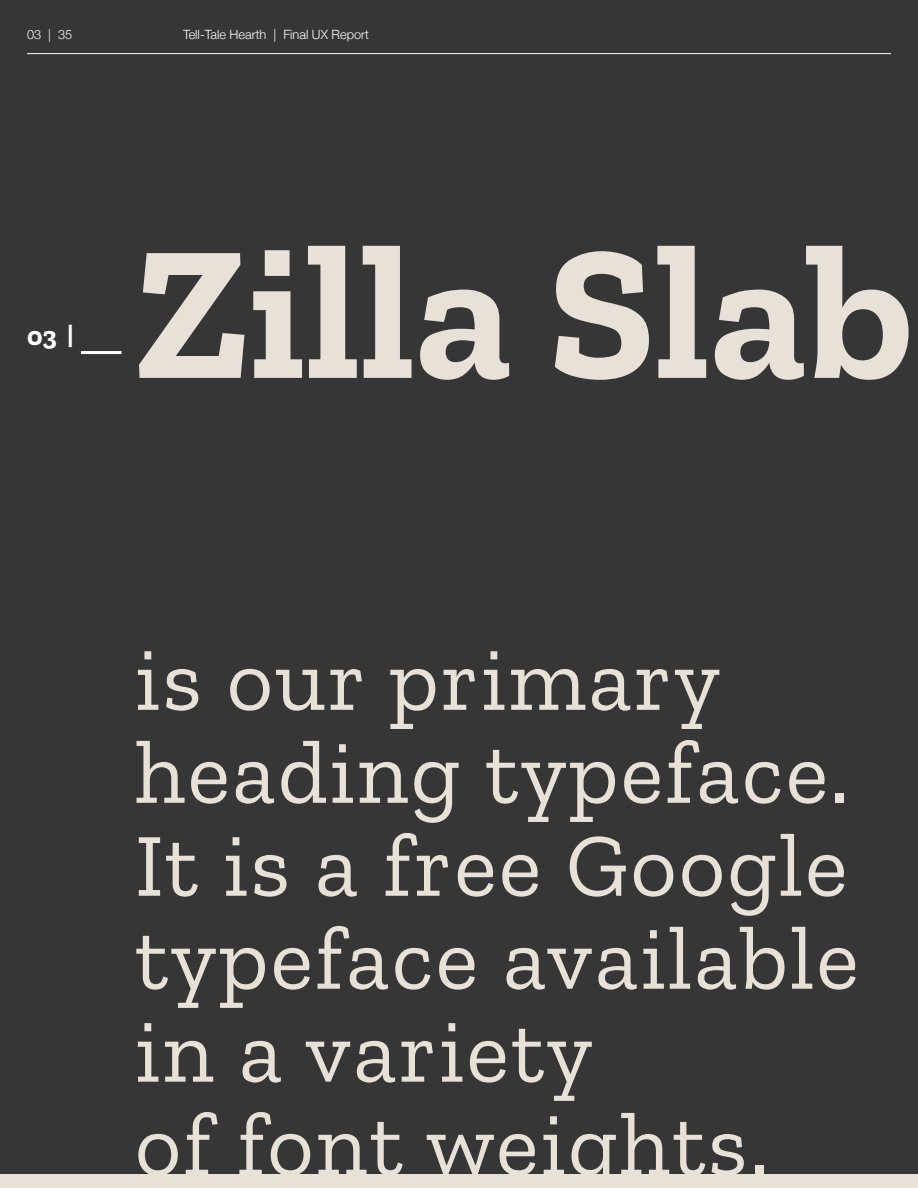
<style>
.page{position:relative;width:918px;height:1188px;background:#363636}
.page>*{position:absolute;margin:0;border:0;box-sizing:border-box;transform-origin:0 0}
.t1{font:700 192px "Zilla Slab";color:#e7e1d8}
.t2{font:90px/93px "Zilla Slab";letter-spacing:.025em;color:#e7e1d8}
.t3{font:700 27px "Zilla Slab";color:#fff}
.t4{font:300 12.75px "Helvetica Neue";color:#fff}
</style>
<div class="page">
<hr style="left:27px;top:53px;width:864px;height:1px;background:#fff">
<hr style="left:81px;top:351px;width:41px;height:3px;background:#fff">
<div style="left:0;top:1174px;width:918px;height:14px;background:#e7e1d8"></div>
<p class="t4" style="left:27px;top:24px;width:47px">03 | 35</p>
<p class="t4" style="left:183px;top:24px;width:187px">Tell-Tale Hearth | Final UX Report</p>
<p class="t3" style="left:27px;top:321px;width:48px">03 |</p>
<h1 class="t1" style="left:135px;top:204px;width:779px">Zilla Slab</h1>
<p class="t2" style="left:135px;top:634px;width:725px">is our primary heading typeface.<br>It is a free Google typeface available in a variety<br>of font weights.</p>
</div>
